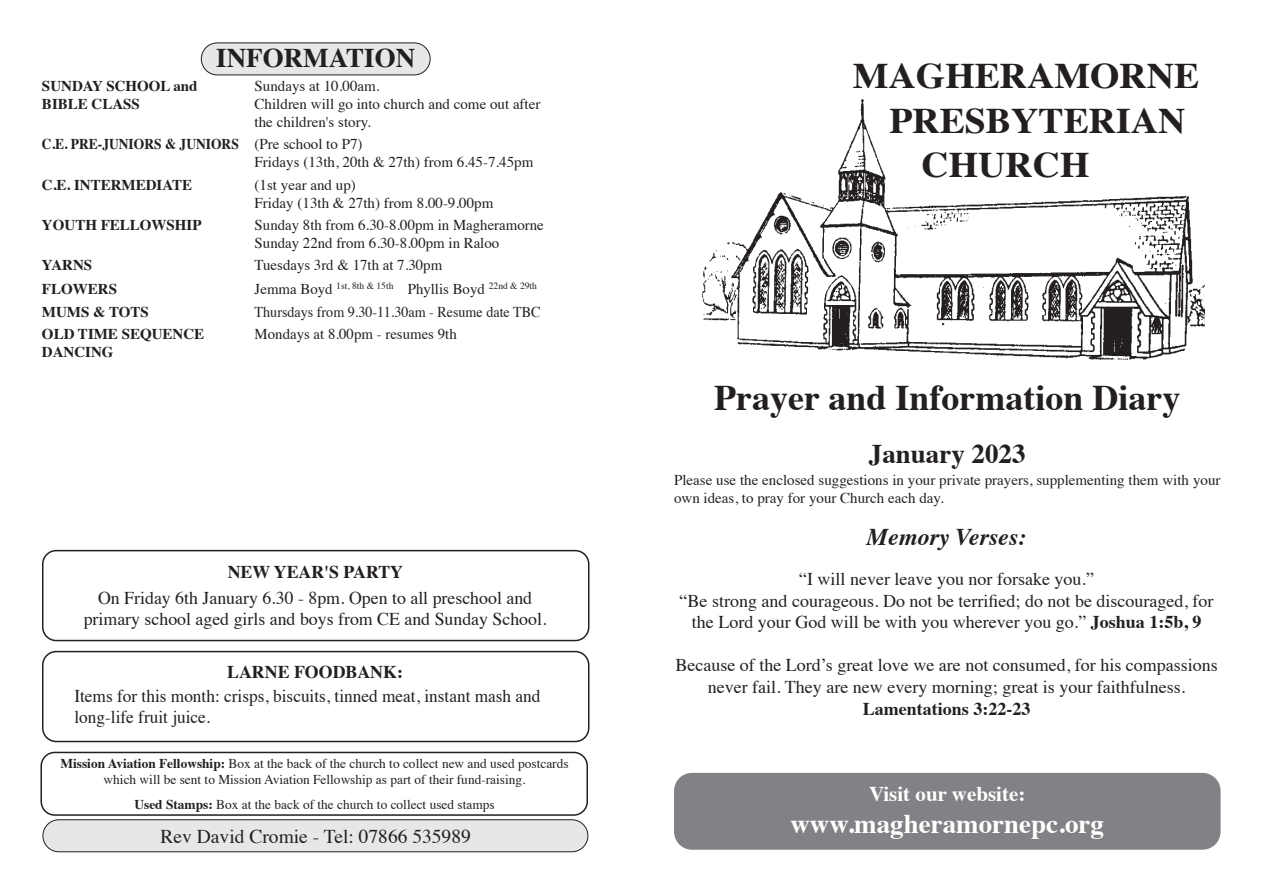
<style>
.page{position:relative;width:1263px;height:893px;background:#fff}
.page>*{position:absolute;margin:0;border:0;box-sizing:border-box;transform-origin:0 0}
.t1{font:700 36px "Times";color:#231f20;scale:1.05 1}
.t2{font:700 36px "Times";color:#231f20}
.t3{font:700 27px "Times";color:#231f20}
.t4{font:700 27px "Times";color:#fff}
.t5{font:italic 700 24px "Times";color:#231f20}
.t6{font:700 21px "Times";color:#fff}
.t7{font:19.5px "Times";color:#231f20}
.t8{font:18px/21.6px "Times";color:#231f20;text-align:center}
.t9{font:18px/21.6px "Times";color:#231f20;scale:.96 1}
.t10{font:700 18px "Times";color:#231f20}
.t11{font:15px/18px "Times";color:#231f20}
.t12{font:700 15px "Times";color:#231f20}
.t13{font:15px "Times";color:#231f20;scale:.94 1}
.t14{font:13.5px/16.2px "Times";color:#231f20;text-align:center}
.t15{font:9.6px "Times";color:#231f20}
.s1{font-weight:700}
.s2{font-size:15px}
</style>
<div class="page">
<img style="left:702px;top:99px;width:503px;height:261px">
<div style="left:201px;top:43px;width:229px;height:32px;background:#e6e7e9;border-radius:16px"></div>
<div style="left:201px;top:43px;width:229px;height:32px;border:1px solid #231f20;border-radius:16px"></div>
<div style="left:674px;top:773px;width:546px;height:77px;background:#808285;border-radius:18px"></div>
<div style="left:43px;top:820px;width:545px;height:32px;background:#e6e7e9;border-radius:16px"></div>
<div style="left:43px;top:819px;width:545px;height:33px;border:1px solid #231f20;border-radius:16px"></div>
<div style="left:40px;top:752px;width:548px;height:64px;border:2px solid #231f20;border-radius:14px"></div>
<div style="left:42px;top:651px;width:547px;height:91px;border:2px solid #231f20;border-radius:14px"></div>
<div style="left:42px;top:550px;width:547px;height:91px;border:2px solid #231f20;border-radius:14px"></div>
<h2 class="t3" style="left:216px;top:32px;width:201px">INFORMATION</h2>
<p class="t12" style="left:42px;top:72px;width:157px">SUNDAY SCHOOL and</p>
<p class="t11" style="left:255px;top:76px;width:126px">Sundays at 10.00am.</p>
<p class="t12" style="left:42px;top:90px;width:99px">BIBLE CLASS</p>
<p class="t11" style="left:255px;top:94px;width:287px">Children will go into church and come out after the children's story.</p>
<p class="t11" style="left:255px;top:134px;width:280px;text-indent:-213px"><span class="s1">C.E. PRE-JUNIORS &amp; JUNIORS</span> (Pre school to P7)<br>Fridays (13th, 20th &amp; 27th) from 6.45-7.45pm</p>
<p class="t12" style="left:42px;top:170px;width:152px">C.E. INTERMEDIATE</p>
<p class="t11" style="left:255px;top:174px;width:240px">(1st year and up)<br>Friday (13th &amp; 27th) from 8.00-9.00pm</p>
<p class="t12" style="left:42px;top:210px;width:161px">YOUTH FELLOWSHIP</p>
<p class="t11" style="left:255px;top:215px;width:291px">Sunday 8th from 6.30-8.00pm in Magheramorne<br>Sunday 22nd from 6.30-8.00pm in Raloo</p>
<p class="t12" style="left:42px;top:251px;width:52px">YARNS</p>
<p class="t11" style="left:255px;top:255px;width:189px">Tuesdays 3rd &amp; 17th at 7.30pm</p>
<p class="t12" style="left:42px;top:275px;width:77px">FLOWERS</p>
<p class="t15" style="left:255px;top:277px;width:284px"><span class="s2">Jemma Boyd</span> 1st, 8th &amp; 15th <span class="s2">Phyllis Boyd</span> 22nd &amp; 29th</p>
<p class="t12" style="left:42px;top:297px;width:108px">MUMS &amp; TOTS</p>
<p class="t13" style="left:255px;top:297px;width:306px">Thursdays from 9.30-11.30am - Resume date TBC</p>
<p class="t12" style="left:42px;top:319px;width:164px">OLD TIME SEQUENCE</p>
<p class="t11" style="left:255px;top:323px;width:204px">Mondays at 8.00pm - resumes 9th</p>
<p class="t12" style="left:42px;top:337px;width:73px">DANCING</p>
<p class="t10" style="left:228px;top:555px;width:177px">NEW YEAR'S PARTY</p>
<p class="t8" style="left:84px;top:585px;width:464px">On Friday 6th January 6.30 - 8pm. Open to all preschool and primary school aged girls and boys from CE and Sunday School.</p>
<p class="t10" style="left:227px;top:654px;width:177px">LARNE FOODBANK:</p>
<p class="t9" style="left:74px;top:683px;width:487px">Items for this month: crisps, biscuits, tinned meat, instant mash and long-life fruit juice.</p>
<p class="t14" style="left:61px;top:754px;width:509px"><span class="s1">Mission Aviation Fellowship:</span> Box at the back of the church to collect new and used postcards which will be sent to Mission Aviation Fellowship as part of their fund-raising.</p>
<p class="t14" style="left:135px;top:795px;width:362px"><span class="s1">Used Stamps:</span> Box at the back of the church to collect used stamps</p>
<h3 class="t7" style="left:161px;top:818px;width:312px">Rev David Cromie - Tel: 07866 535989</h3>
<h1 class="t1" style="left:853px;top:41px;width:331px">MAGHERAMORNE</h1>
<h1 class="t1" style="left:889px;top:87px;width:284px">PRESBYTERIAN</h1>
<h1 class="t1" style="left:921px;top:131px;width:161px">CHURCH</h1>
<h1 class="t2" style="left:714px;top:363px;width:468px">Prayer and Information Diary</h1>
<h2 class="t3" style="left:869px;top:428px;width:158px">January 2023</h2>
<p class="t11" style="left:674px;top:470px;width:548px">Please use the enclosed suggestions in your private prayers, supplementing them with your own ideas, to pray for your Church each day.</p>
<h3 class="t5" style="left:867px;top:515px;width:161px">Memory Verses:</h3>
<p class="t8" style="left:680px;top:566px;width:535px">“I will never leave you nor forsake you.”<br>“Be strong and courageous. Do not be terrified; do not be discouraged, for the Lord your God will be with you wherever you go.” <span class="s1">Joshua 1:5b, 9</span></p>
<p class="t8" style="left:675px;top:653px;width:544px">Because of the Lord’s great love we are not consumed, for his compassions never fail. They are new every morning; great is your faithfulness.</p>
<p class="t10" style="left:863px;top:691px;width:169px">Lamentations 3:22-23</p>
<h3 class="t6" style="left:869px;top:774px;width:158px">Visit our website:</h3>
<h2 class="t4" style="left:790px;top:798px;width:315px">www.magheramornepc.org</h2>
</div>
